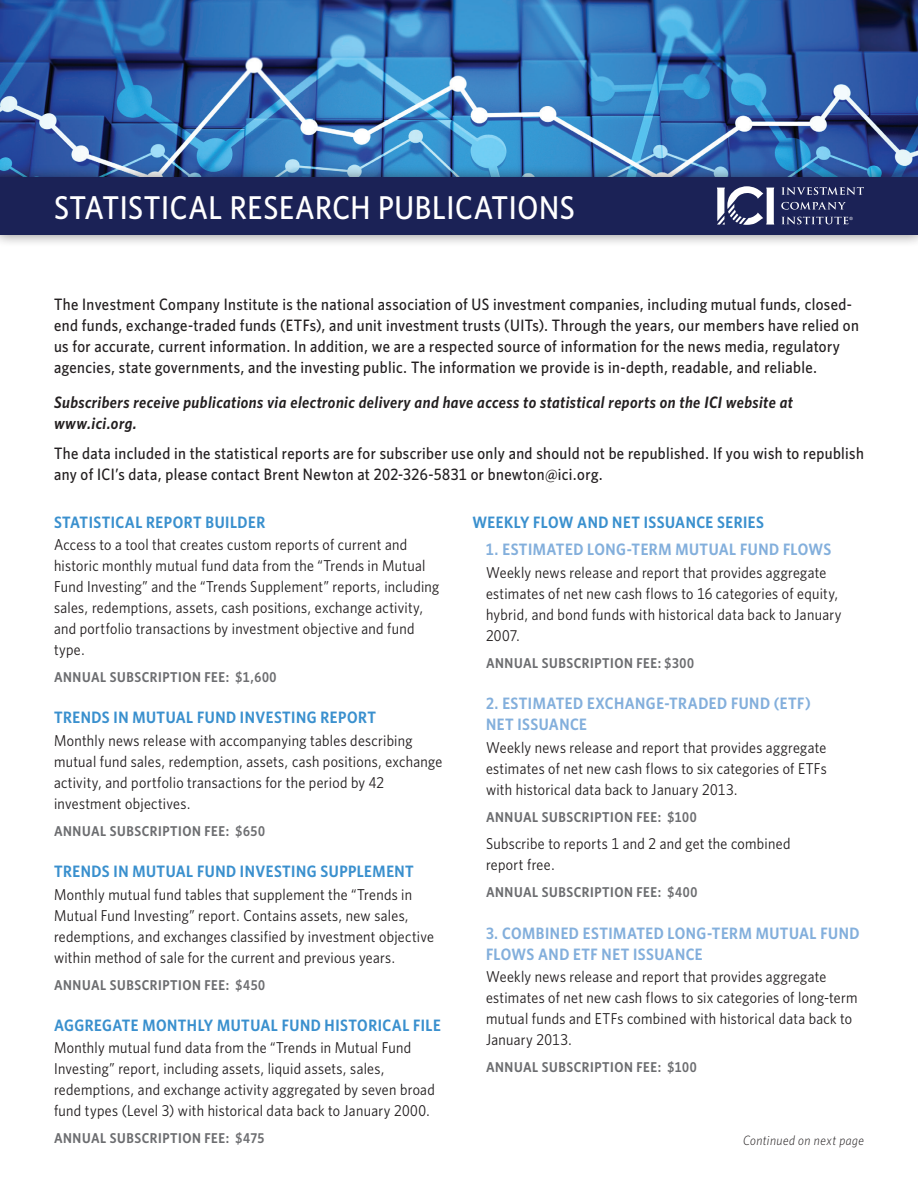
<style>
.page{position:relative;width:918px;height:1188px;background:#fff}
.page>*{position:absolute;margin:0;border:0;box-sizing:border-box;transform-origin:0 0}
.t1{font:500 33px "Whitney Narrow";letter-spacing:.015em;color:#fff}
.t2{font:500 16.5px/21px "Whitney Narrow";letter-spacing:.025em;color:#231f20}
.t3{font:600 16.5px "Whitney Narrow";letter-spacing:.03em;color:#3a90ce}
.t4{font:600 16.5px/21px "Whitney Narrow";letter-spacing:.025em;color:#83afdc}
.t5{font:italic 600 16.5px/21px "Whitney Narrow";letter-spacing:.025em;color:#231f20}
.t6{font:15.75px/21px "Whitney Narrow";letter-spacing:.02em;color:#231f20}
.t7{font:600 14.25px "Whitney Narrow";letter-spacing:.04em;color:#6c6d70}
.t8{font:italic 300 13.5px "Whitney Narrow";letter-spacing:.035em;color:#231f20}
</style>
<div class="page">
<img style="left:0;top:0;width:918px;height:165px">
<div style="left:0;top:165px;width:918px;height:82px;background:#231f20;opacity:.5"></div>
<div style="left:0;top:177px;width:918px;height:58px;background:#1b2256"></div>
<svg style="left:782px;top:187px;width:82px;height:8px"></svg>
<svg style="left:781px;top:202px;width:65px;height:8px"></svg>
<svg style="left:717px;top:186px;width:57px;height:39px"></svg>
<svg style="left:782px;top:217px;width:71px;height:7px"></svg>
<h1 class="t1" style="left:54px;top:186px;width:522px">STATISTICAL RESEARCH PUBLICATIONS</h1>
<p class="t2" style="left:54px;top:294px;width:806px">The Investment Company Institute is the national association of US investment companies, including mutual funds, closed&shy;end funds, exchange-traded funds (ETFs), and unit investment trusts (UITs). Through the years, our members have relied on us for accurate, current information. In addition, we are a respected source of information for the news media, regulatory agencies, state governments, and the investing public. The information we provide is in-depth, readable, and reliable.</p>
<p class="t5" style="left:54px;top:391px;width:741px">Subscribers receive publications via electronic delivery and have access to statistical reports on the ICI website at www.ici.org.</p>
<p class="t2" style="left:54px;top:442px;width:811px">The data included in the statistical reports are for subscriber use only and should not be republished. If you wish to republish any of ICI’s data, please contact Brent Newton at 202-326-5831 or bnewton@ici.org.</p>
<p class="t3" style="left:54px;top:511px;width:213px">STATISTICAL REPORT BUILDER</p>
<p class="t6" style="left:54px;top:534px;width:387px">Access to a tool that creates custom reports of current and historic monthly mutual fund data from the “Trends in Mutual Fund Investing” and the “Trends Supplement” reports, including sales, redemptions, assets, cash positions, exchange activity, and portfolio transactions by investment objective and fund type.</p>
<p class="t7" style="left:54px;top:668px;width:224px">ANNUAL SUBSCRIPTION FEE: $1,600</p>
<p class="t3" style="left:54px;top:707px;width:324px">TRENDS IN MUTUAL FUND INVESTING REPORT</p>
<p class="t6" style="left:54px;top:729px;width:390px">Monthly news release with accompanying tables describing mutual fund sales, redemption, assets, cash positions, exchange activity, and portfolio transactions for the period by 42 investment objectives.</p>
<p class="t7" style="left:54px;top:822px;width:212px">ANNUAL SUBSCRIPTION FEE: $650</p>
<p class="t3" style="left:54px;top:861px;width:361px">TRENDS IN MUTUAL FUND INVESTING SUPPLEMENT</p>
<p class="t6" style="left:54px;top:883px;width:381px">Monthly mutual fund tables that supplement the “Trends in Mutual Fund Investing” report. Contains assets, new sales, redemptions, and exchanges classified by investment objective within method of sale for the current and previous years.</p>
<p class="t7" style="left:54px;top:975px;width:213px">ANNUAL SUBSCRIPTION FEE: $450</p>
<p class="t3" style="left:54px;top:1014px;width:388px">AGGREGATE MONTHLY MUTUAL FUND HISTORICAL FILE</p>
<p class="t6" style="left:54px;top:1037px;width:382px">Monthly mutual fund data from the “Trends in Mutual Fund Investing” report, including assets, liquid assets, sales, redemptions, and exchange activity aggregated by seven broad fund types (Level 3) with historical data back to January 2000.</p>
<p class="t7" style="left:54px;top:1129px;width:212px">ANNUAL SUBSCRIPTION FEE: $475</p>
<p class="t3" style="left:472px;top:511px;width:293px">WEEKLY FLOW AND NET ISSUANCE SERIES</p>
<p class="t4" style="left:486px;top:539px;width:347px">1. ESTIMATED LONG-TERM MUTUAL FUND FLOWS</p>
<p class="t6" style="left:486px;top:561px;width:357px">Weekly news release and report that provides aggregate estimates of net new cash flows to 16 categories of equity, hybrid, and bond funds with historical data back to January 2007.</p>
<p class="t7" style="left:486px;top:654px;width:209px">ANNUAL SUBSCRIPTION FEE: $300</p>
<p class="t4" style="left:486px;top:692px;width:326px">2. ESTIMATED EXCHANGE-TRADED FUND (ETF)<br>NET ISSUANCE</p>
<p class="t6" style="left:486px;top:736px;width:342px;text-align:justify">Weekly news release and report that provides aggregate estimates of net new cash flows to six categories of ETFs with historical data back to January 2013.</p>
<p class="t7" style="left:486px;top:807px;width:212px">ANNUAL SUBSCRIPTION FEE: $100</p>
<p class="t6" style="left:486px;top:833px;width:306px">Subscribe to reports 1 and 2 and get the combined report free.</p>
<p class="t7" style="left:486px;top:883px;width:213px">ANNUAL SUBSCRIPTION FEE: $400</p>
<p class="t4" style="left:486px;top:922px;width:375px">3. COMBINED ESTIMATED LONG-TERM MUTUAL FUND<br>FLOWS AND ETF NET ISSUANCE</p>
<p class="t6" style="left:486px;top:966px;width:373px">Weekly news release and report that provides aggregate estimates of net new cash flows to six categories of long-term mutual funds and ETFs combined with historical data back to January 2013.</p>
<p class="t7" style="left:486px;top:1058px;width:212px">ANNUAL SUBSCRIPTION FEE: $100</p>
<p class="t8" style="left:743px;top:1132px;width:122px">Continued on next page</p>
</div>
